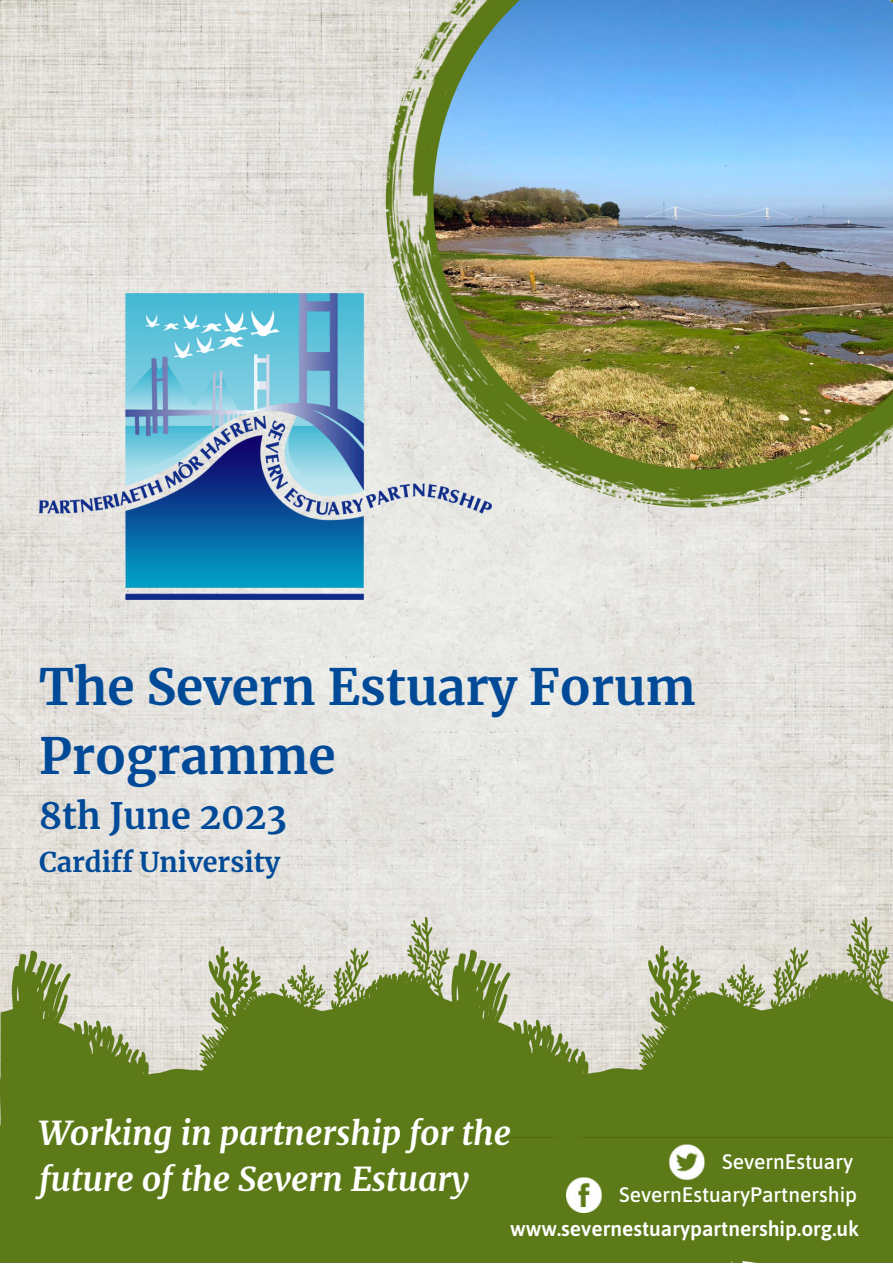
<style>
.page{position:relative;width:893px;height:1264px;background:#fff}
.page>*{position:absolute;margin:0;border:0;box-sizing:border-box;transform-origin:0 0}
.t1{font:700 49.5px/68.6px "Merriweather";color:#004a98}
.t2{font:700 36px "Merriweather";color:#004a98}
.t3{font:italic 700 33.15px/46px "Merriweather";color:#fff}
.t4{font:700 27px "Merriweather";color:#004a98}
.t5{font:500 21px "Asap";color:#fff}
.t6{font:600 21px "Asap";color:#fff}
</style>
<div class="page">
<img style="left:0;top:0;width:892px;height:917px">
<div style="left:0;top:1137px;width:892px;height:125px;background:#5c7a18"></div>
<img style="left:669px;top:1144px;width:35px;height:35px">
<img style="left:566px;top:1177px;width:35px;height:35px">
<img style="left:386px;top:0;width:506px;height:507px">
<img style="left:433px;top:0;width:459px;height:469px">
<img style="left:39px;top:293px;width:452px;height:306px">
<img style="left:0;top:917px;width:892px;height:220px">
<p class="t1" style="left:39px;top:653px;width:658px">The Severn Estuary Forum<br>Programme</p>
<p class="t2" style="left:39px;top:793px;width:249px">8th June 2023</p>
<p class="t4" style="left:39px;top:845px;width:242px">Cardiff University</p>
<p class="t3" style="left:39px;top:1109px;width:473px">Working in partnership for the future of the Severn Estuary</p>
<p class="t5" style="left:722px;top:1149px;width:132px">SevernEstuary</p>
<p class="t5" style="left:619px;top:1182px;width:239px">SevernEstuaryPartnership</p>
<p class="t6" style="left:510px;top:1216px;width:350px">www.severnestuarypartnership.org.uk</p>
</div>
